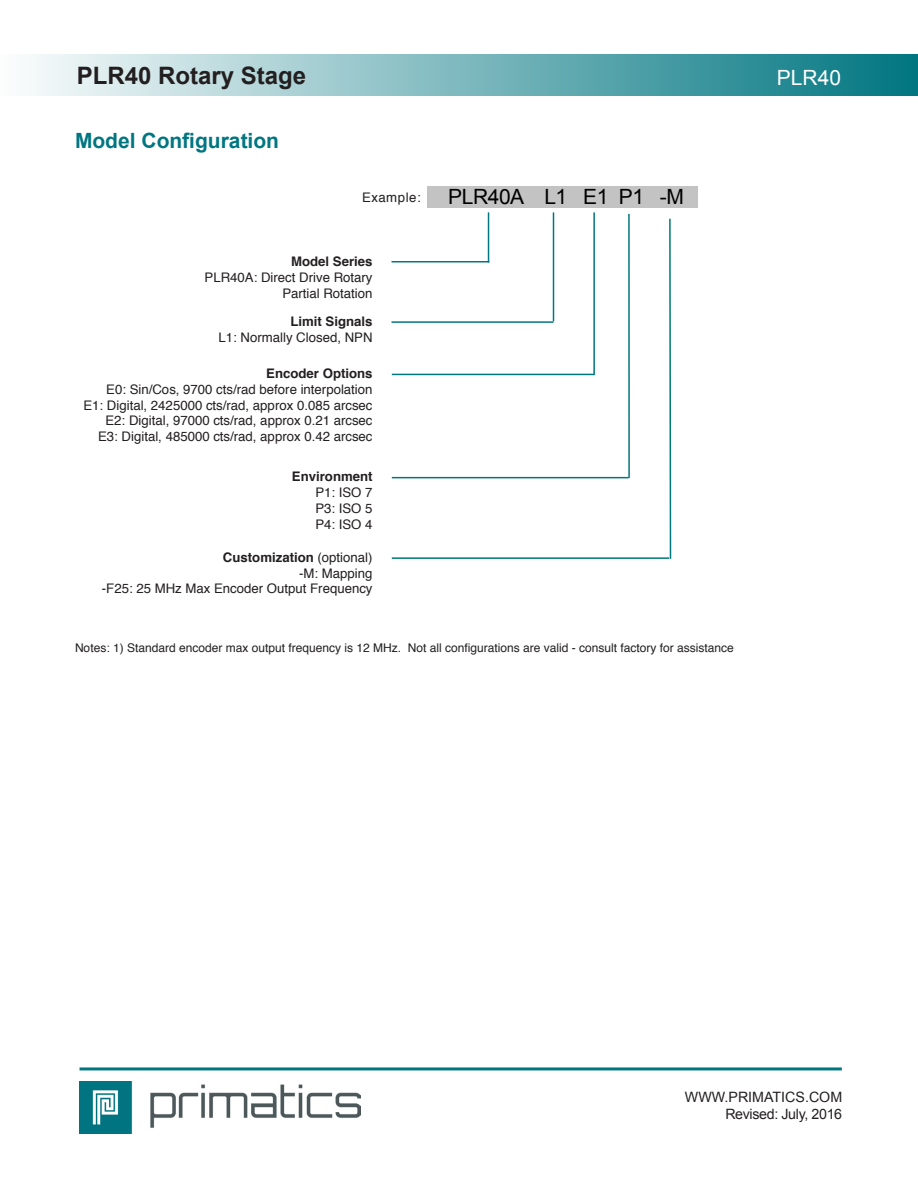
<style>
.page{position:relative;width:918px;height:1188px;background:#fff}
.page>*{position:absolute;margin:0;border:0;box-sizing:border-box;transform-origin:0 0}
.t1{font:700 24px "Arial";color:#231f20}
.t2{font:700 21px "Arial";color:#007681}
.t3{font:21px "Arial";letter-spacing:-.02em;color:#000}
.t4{font:21px "Arial";color:#fff}
.t5{font:14.25px "Arial";color:#231f20}
.t6{font:14.25px "Arial";letter-spacing:-.025em;color:#231f20}
.t7{font:13.2px "Helvetica";color:#231f20}
.t8{font:700 13.2px "Helvetica";color:#231f20}
.t9{font:13.2px "Helvetica";letter-spacing:.04em;color:#231f20}
.t10{font:12px "Helvetica";color:#231f20}
.s1{font-weight:400}
</style>
<div class="page">
<div style="left:0;top:55px;width:918px;height:41px;background:linear-gradient(to right,#fcfdfd,#007681)"></div>
<hr style="left:80px;top:1067px;width:762px;height:3px;background:#007681">
<img style="left:80px;top:1081px;width:280px;height:53px">
<hr style="left:392px;top:321px;width:162px;height:2px;background:#007681">
<hr style="left:392px;top:261px;width:97px;height:1px;background:#007681">
<svg style="left:669px;top:218px;width:3px;height:341px"></svg>
<hr style="left:628px;top:214px;width:2px;height:264px;background:#007681">
<hr style="left:593px;top:212px;width:2px;height:163px;background:#007681">
<hr style="left:553px;top:212px;width:1px;height:109px;background:#007681">
<hr style="left:488px;top:212px;width:1px;height:51px;background:#007681">
<hr style="left:392px;top:557px;width:277px;height:2px;background:#007681">
<hr style="left:392px;top:477px;width:237px;height:1px;background:#007681">
<hr style="left:392px;top:374px;width:202px;height:1px;background:#007681">
<div style="left:428px;top:186px;width:270px;height:22px;background:#c4c3c3"></div>
<h1 class="t1" style="left:77px;top:60px;width:231px">PLR40 Rotary Stage</h1>
<h2 class="t4" style="left:777px;top:64px;width:66px">PLR40</h2>
<p class="t2" style="left:75px;top:127px;width:206px">Model Configuration</p>
<p class="t9" style="left:362px;top:188px;width:60px">Example:</p>
<p class="t3" style="left:448px;top:183px;width:237px">PLR40A L1 E1 P1 -M</p>
<p class="t8" style="left:291px;top:251px;width:83px">Model Series</p>
<p class="t7" style="left:205px;top:267px;width:169px">PLR40A: Direct Drive Rotary</p>
<p class="t7" style="left:282px;top:283px;width:92px">Partial Rotation</p>
<p class="t8" style="left:290px;top:311px;width:84px">Limit Signals</p>
<p class="t7" style="left:219px;top:327px;width:156px">L1: Normally Closed, NPN</p>
<p class="t8" style="left:266px;top:363px;width:108px">Encoder Options</p>
<p class="t7" style="left:106px;top:379px;width:268px">E0: Sin/Cos, 9700 cts/rad before interpolation</p>
<p class="t7" style="left:83px;top:395px;width:291px">E1: Digital, 2425000 cts/rad, approx 0.085 arcsec</p>
<p class="t7" style="left:106px;top:411px;width:269px">E2: Digital, 97000 cts/rad, approx 0.21 arcsec</p>
<p class="t7" style="left:98px;top:427px;width:276px">E3: Digital, 485000 cts/rad, approx 0.42 arcsec</p>
<p class="t8" style="left:292px;top:466px;width:82px">Environment</p>
<p class="t7" style="left:315px;top:482px;width:59px">P1: ISO 7</p>
<p class="t7" style="left:315px;top:498px;width:59px">P3: ISO 5</p>
<p class="t7" style="left:315px;top:514px;width:59px">P4: ISO 4</p>
<p class="t8" style="left:223px;top:546px;width:151px">Customization <span class="s1">(optional)</span></p>
<p class="t7" style="left:299px;top:563px;width:75px">-M: Mapping</p>
<p class="t7" style="left:102px;top:579px;width:272px">-F25: 25 MHz Max Encoder Output Frequency</p>
<p class="t10" style="left:75px;top:639px;width:660px">Notes: 1) Standard encoder max output frequency is 12 MHz. Not all configurations are valid - consult factory for assistance</p>
<p class="t5" style="left:685px;top:1088px;width:159px">WWW.PRIMATICS.COM</p>
<p class="t6" style="left:725px;top:1105px;width:118px">Revised: July, 2016</p>
</div>
